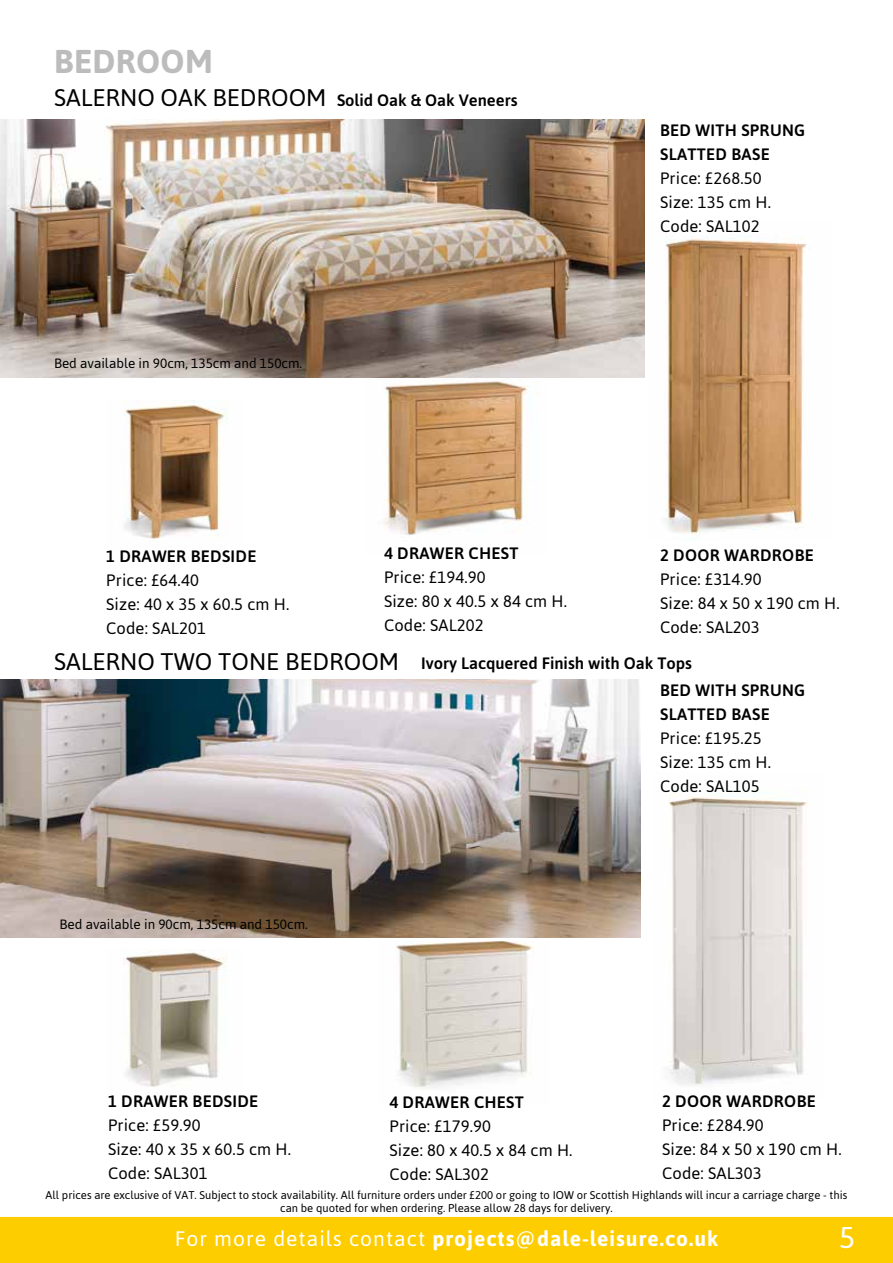
<style>
.page{position:relative;width:893px;height:1263px;background:#fff}
.page>*{position:absolute;margin:0;border:0;box-sizing:border-box;transform-origin:0 0}
.t1{font:700 33px "Asap";letter-spacing:.01em;color:#bcbcbc}
.t2{font:30px "Asap";color:#fff}
.t3{font:700 21px "Asap";letter-spacing:.05em;color:#fff}
.t4{font:16.5px/24px "Asap";letter-spacing:.01em;color:#000}
.t5{font:500 16.5px/24px "Asap";letter-spacing:.02em;color:#000}
.t6{font:500 16.5px "Asap";color:#000}
.t7{font:13.5px "Asap";color:#000}
.t8{font:11.25px/13.5px "Asap";color:#000;text-align:center}
.s1{font-weight:400;font-size:24px}
.s2{font-weight:400}
</style>
<div class="page">
<div style="left:0;top:1217px;width:893px;height:46px;background:#fecd00"></div>
<img style="left:124px;top:401px;width:104px;height:138px">
<img style="left:383px;top:380px;width:155px;height:155px">
<img style="left:0;top:119px;width:644px;height:258px">
<img style="left:0;top:679px;width:640px;height:258px">
<img style="left:664px;top:238px;width:142px;height:297px">
<img style="left:396px;top:941px;width:138px;height:148px">
<img style="left:669px;top:794px;width:139px;height:291px">
<img style="left:123px;top:950px;width:104px;height:137px">
<h1 class="t1" style="left:54px;top:39px;width:160px">BEDROOM</h1>
<p class="t6" style="left:54px;top:89px;width:465px"><span class="s1">SALERNO OAK BEDROOM</span> Solid Oak &amp; Oak Veneers</p>
<p class="t7" style="left:54px;top:355px;width:250px">Bed available in 90cm, 135cm and 150cm.</p>
<p class="t5" style="left:106px;top:543px;width:152px">1 DRAWER BEDSIDE</p>
<p class="t4" style="left:106px;top:567px;width:185px">Price: £64.40<br>Size: 40 x 35 x 60.5 cm H.<br>Code: SAL201</p>
<p class="t5" style="left:384px;top:540px;width:136px">4 DRAWER CHEST</p>
<p class="t4" style="left:384px;top:564px;width:185px">Price: £194.90<br>Size: 80 x 40.5 x 84 cm H.<br>Code: SAL202</p>
<p class="t5" style="left:660px;top:118px;width:147px">BED WITH SPRUNG<br>SLATTED BASE</p>
<p class="t4" style="left:660px;top:166px;width:112px">Price: £268.50<br>Size: 135 cm H.<br>Code: SAL102</p>
<p class="t5" style="left:660px;top:542px;width:155px">2 DOOR WARDROBE</p>
<p class="t4" style="left:660px;top:566px;width:181px">Price: £314.90<br>Size: 84 x 50 x 190 cm H.<br>Code: SAL203</p>
<p class="t6" style="left:54px;top:652px;width:640px"><span class="s1">SALERNO TWO TONE BEDROOM</span> Ivory Lacquered Finish with Oak Tops</p>
<p class="t7" style="left:60px;top:915px;width:250px">Bed available in 90cm, 135cm and 150cm.</p>
<p class="t5" style="left:108px;top:1089px;width:152px">1 DRAWER BEDSIDE</p>
<p class="t4" style="left:108px;top:1113px;width:185px">Price: £59.90<br>Size: 40 x 35 x 60.5 cm H.<br>Code: SAL301</p>
<p class="t5" style="left:389px;top:1089px;width:136px">4 DRAWER CHEST</p>
<p class="t4" style="left:389px;top:1113px;width:185px">Price: £179.90<br>Size: 80 x 40.5 x 84 cm H.<br>Code: SAL302</p>
<p class="t5" style="left:660px;top:678px;width:147px">BED WITH SPRUNG<br>SLATTED BASE</p>
<p class="t4" style="left:660px;top:726px;width:112px">Price: £195.25<br>Size: 135 cm H.<br>Code: SAL105</p>
<p class="t5" style="left:662px;top:1089px;width:155px">2 DOOR WARDROBE</p>
<p class="t4" style="left:662px;top:1113px;width:181px">Price: £284.90<br>Size: 84 x 50 x 190 cm H.<br>Code: SAL303</p>
<p class="t8" style="left:46px;top:1187px;width:803px">All prices are exclusive of VAT. Subject to stock availability. All furniture orders under £200 or going to IOW or Scottish Highlands will incur a carriage charge - this can be quoted for when ordering. Please allow 28 days for delivery.</p>
<p class="t3" style="left:175px;top:1224px;width:545px"><span class="s2">For more details contact</span> projects@dale-leisure.co.uk</p>
<h2 class="t2" style="left:839px;top:1217px;width:18px">5</h2>
</div>
